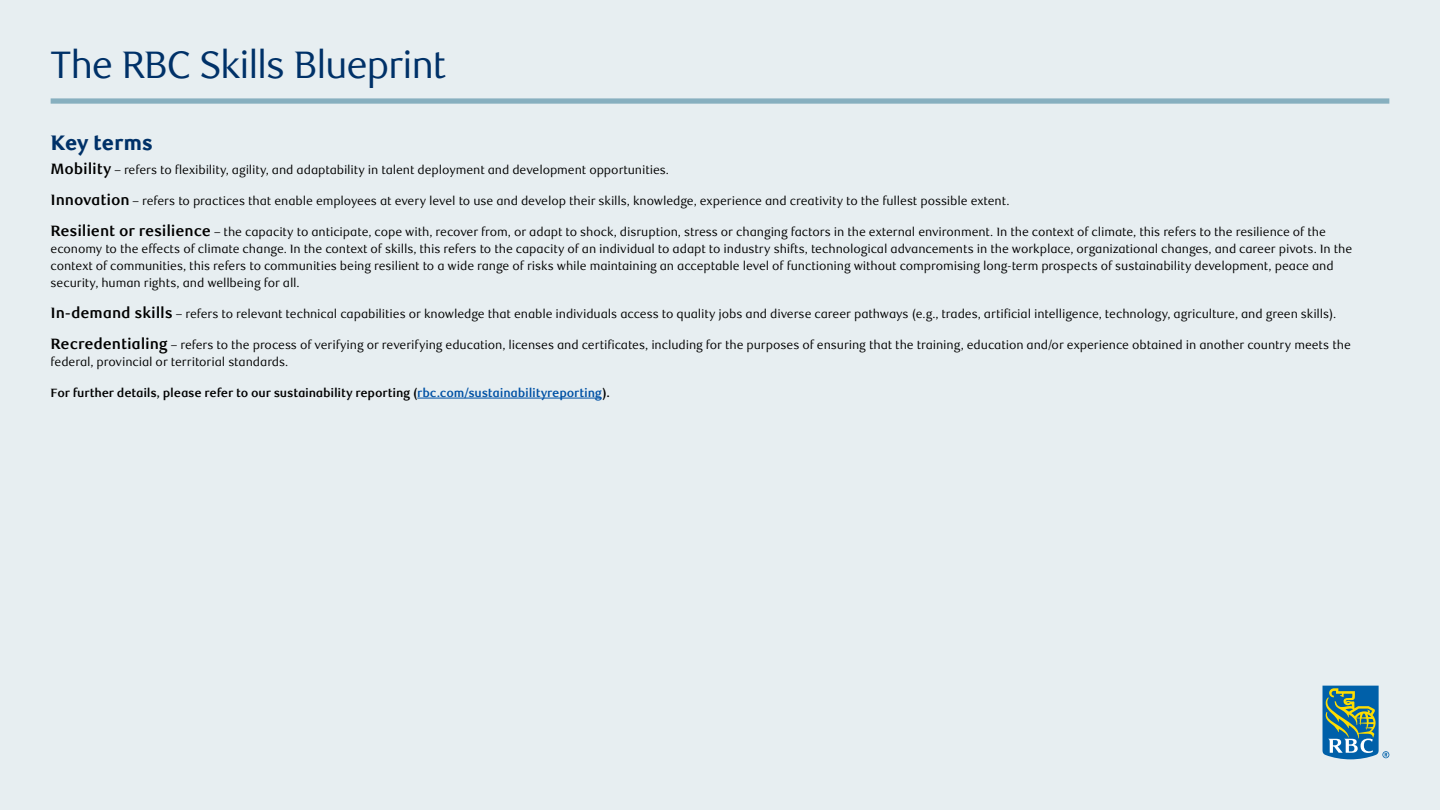
<style>
.page{position:relative;width:1440px;height:810px;background:#e7eef1}
.page>*{position:absolute;margin:0;border:0;box-sizing:border-box;transform-origin:0 0}
.t1{font:38.25px "RBC Display";letter-spacing:-.02em;color:#003168}
.t2{font:800 21px "RBC Text";letter-spacing:-.025em;color:#003168}
.t3{font:12px/17.2px "RBC Text";letter-spacing:-.01em;color:#000}
.t4{font:700 12px "RBC Text";letter-spacing:-.015em;color:#000}
.s1{font-weight:700;font-size:15px}
.s2{color:#0051a5}
</style>
<div class="page">
<svg style="left:1323px;top:686px;width:66px;height:73px"></svg>
<div style="left:51px;top:98px;width:1338px;height:6px;background:#87afbf"></div>
<hr style="left:417px;top:398px;width:185px;height:1px;background:#0051a5">
<h1 class="t1" style="left:51px;top:43px;width:397px">The RBC Skills Blueprint</h1>
<h2 class="t2" style="left:51px;top:130px;width:105px">Key terms</h2>
<p class="t3" style="left:51px;top:162px;width:620px"><span class="s1">Mobility</span> – refers to flexibility, agility, and adaptability in talent deployment and development opportunities.</p>
<p class="t3" style="left:51px;top:192px;width:960px"><span class="s1">Innovation</span> – refers to practices that enable employees at every level to use and develop their skills, knowledge, experience and creativity to the fullest possible extent.</p>
<p class="t3" style="left:51px;top:223px;width:1303px"><span class="s1">Resilient or resilience</span> – the capacity to anticipate, cope with, recover from, or adapt to shock, disruption, stress or changing factors in the external environment. In the context of climate, this refers to the resilience of the economy to the effects of climate change. In the context of skills, this refers to the capacity of an individual to adapt to industry shifts, technological advancements in the workplace, organizational changes, and career pivots. In the context of communities, this refers to communities being resilient to a wide range of risks while maintaining an acceptable level of functioning without compromising long-term prospects of sustainability development, peace and security, human rights, and wellbeing for all.</p>
<p class="t3" style="left:51px;top:306px;width:1287px"><span class="s1">In-demand skills</span> – refers to relevant technical capabilities or knowledge that enable individuals access to quality jobs and diverse career pathways (e.g., trades, artificial intelligence, technology, agriculture, and green skills).</p>
<p class="t3" style="left:51px;top:336px;width:1302px"><span class="s1">Recredentialing</span> – refers to the process of verifying or reverifying education, licenses and certificates, including for the purposes of ensuring that the training, education and/or experience obtained in another country meets the federal, provincial or territorial standards.</p>
<p class="t4" style="left:51px;top:386px;width:561px">For further details, please refer to our sustainability reporting (<span class="s2">rbc.com/sustainabilityreporting</span>).</p>
</div>
